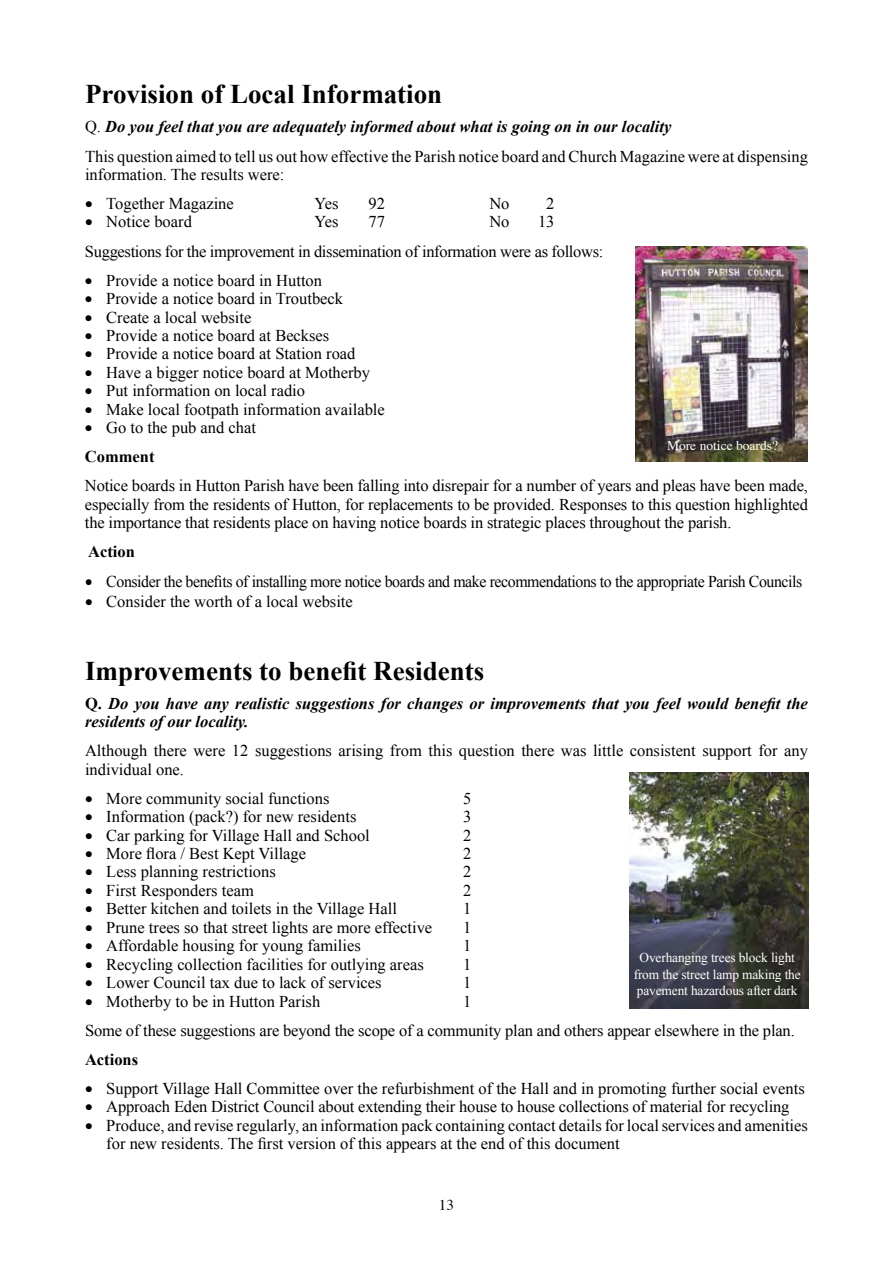
<style>
.page{position:relative;width:893px;height:1263px;background:#fff}
.page>*{position:absolute;margin:0;border:0;box-sizing:border-box;transform-origin:0 0}
.t1{font:700 27px "Times New Roman";color:#000}
.t2{font:16.5px/18.5px "Times New Roman";color:#000}
.t3{font:italic 700 16.5px/18.5px "Times New Roman";color:#000}
.t4{font:16.5px "Times New Roman";letter-spacing:-.025em;color:#000;scale:.96 1}
.t5{font:16.5px/29.1px "Times New Roman";letter-spacing:-.02em;color:#000}
.t6{font:700 16.5px "Times New Roman";color:#000}
.t7{font:15px "Times";color:#000}
.t8{font:13.5px/16.2px "Times New Roman";letter-spacing:-.01em;color:#fff;text-align:center}
.t9{font:13.5px "Times";color:#fff}
.s1{font-weight:700;font-style:italic}
.s2{font-weight:700}
.s3{font-style:normal}
</style>
<div class="page">
<img style="left:630px;top:773px;width:179px;height:236px">
<img style="left:636px;top:247px;width:172px;height:214px">
<h1 class="t1" style="left:85px;top:79px;width:359px">Provision of Local Information</h1>
<p class="t2" style="left:85px;top:112px;width:724px;line-height:29.1px">Q. <span class="s1">Do you feel that you are adequately informed about what is going on in our locality<br></span>This question aimed to tell us out how effective the Parish notice board and Church Magazine were at dispensing</p>
<p class="t2" style="left:85px;top:165px;width:201px">information. The results were:</p>
<p class="t2" style="left:85px;top:194px;width:150px">• Together Magazine</p>
<p class="t2" style="left:315px;top:194px;width:26px">Yes</p>
<p class="t2" style="left:369px;top:194px;width:18px">92</p>
<p class="t2" style="left:489px;top:194px;width:22px">No</p>
<p class="t2" style="left:546px;top:194px;width:10px">2</p>
<p class="t2" style="left:85px;top:212px;width:108px">• Notice board</p>
<p class="t2" style="left:314px;top:212px;width:26px">Yes</p>
<p class="t2" style="left:368px;top:212px;width:18px">77</p>
<p class="t2" style="left:489px;top:212px;width:22px">No</p>
<p class="t5" style="left:85px;top:207px;width:520px;text-indent:453px">13<br>Suggestions for the improvement in dissemination of information were as follows:</p>
<p class="t2" style="left:85px;top:271px;width:239px">• Provide a notice board in Hutton</p>
<p class="t2" style="left:85px;top:289px;width:260px">• Provide a notice board in Troutbeck</p>
<p class="t2" style="left:85px;top:308px;width:168px">• Create a local website</p>
<p class="t2" style="left:85px;top:326px;width:246px">• Provide a notice board at Beckses</p>
<p class="t2" style="left:85px;top:344px;width:272px">• Provide a notice board at Station road</p>
<p class="t2" style="left:85px;top:363px;width:287px">• Have a bigger notice board at Motherby</p>
<p class="t2" style="left:85px;top:381px;width:222px">• Put information on local radio</p>
<p class="t2" style="left:85px;top:400px;width:301px">• Make local footpath information available</p>
<p class="t2" style="left:85px;top:413px;width:173px;line-height:29.1px">• Go to the pub and chat<br><span class="s2">Comment</span></p>
<p class="t2" style="left:85px;top:476px;width:724px;text-align:justify">Notice boards in Hutton Parish have been falling into disrepair for a number of years and pleas have been made, especially from the residents of Hutton, for replacements to be provided. Responses to this question highlighted the importance that residents place on having notice boards in strategic places throughout the parish.</p>
<p class="t6" style="left:88px;top:542px;width:48px">Action</p>
<p class="t4" style="left:85px;top:571px;width:749px">• Consider the benefits of installing more notice boards and make recommendations to the appropriate Parish Councils</p>
<p class="t2" style="left:85px;top:592px;width:269px">• Consider the worth of a local website</p>
<p class="t9" style="left:667px;top:433px;width:112px">More notice boards?</p>
<h1 class="t1" style="left:85px;top:655px;width:401px">Improvements to benefit Residents</h1>
<p class="t3" style="left:85px;top:694px;width:724px"><span class="s3">Q.</span> Do you have any realistic suggestions for changes or improvements that you feel would benefit the residents of our locality.</p>
<p class="t2" style="left:85px;top:741px;width:724px">Although there were 12 suggestions arising from this question there was little consistent support for any individual one.</p>
<p class="t2" style="left:85px;top:789px;width:246px">• More community social functions</p>
<p class="t2" style="left:463px;top:789px;width:10px">5</p>
<p class="t2" style="left:85px;top:807px;width:273px">• Information (pack?) for new residents</p>
<p class="t2" style="left:463px;top:807px;width:10px">3</p>
<p class="t2" style="left:85px;top:825px;width:286px">• Car parking for Village Hall and School</p>
<p class="t2" style="left:463px;top:825px;width:10px">2</p>
<p class="t2" style="left:85px;top:844px;width:223px">• More flora / Best Kept Village</p>
<p class="t2" style="left:463px;top:844px;width:10px">2</p>
<p class="t2" style="left:85px;top:862px;width:192px">• Less planning restrictions</p>
<p class="t2" style="left:463px;top:862px;width:10px">2</p>
<p class="t2" style="left:85px;top:881px;width:170px">• First Responders team</p>
<p class="t2" style="left:463px;top:881px;width:10px">2</p>
<p class="t2" style="left:85px;top:899px;width:313px">• Better kitchen and toilets in the Village Hall</p>
<p class="t2" style="left:463px;top:899px;width:10px">1</p>
<p class="t2" style="left:85px;top:918px;width:349px">• Prune trees so that street lights are more effective</p>
<p class="t2" style="left:463px;top:918px;width:10px">1</p>
<p class="t2" style="left:85px;top:936px;width:277px">• Affordable housing for young families</p>
<p class="t2" style="left:463px;top:936px;width:10px">1</p>
<p class="t2" style="left:85px;top:955px;width:340px">• Recycling collection facilities for outlying areas</p>
<p class="t2" style="left:463px;top:955px;width:10px">1</p>
<p class="t2" style="left:85px;top:973px;width:298px">• Lower Council tax due to lack of services</p>
<p class="t2" style="left:463px;top:973px;width:10px">1</p>
<p class="t2" style="left:85px;top:991px;width:237px">• Motherby to be in Hutton Parish</p>
<p class="t8" style="left:634px;top:949px;width:169px">Overhanging trees block light from the street lamp making the pavement hazardous after dark</p>
<p class="t2" style="left:85px;top:986px;width:711px;line-height:29.1px;text-indent:378px">1<br>Some of these suggestions are beyond the scope of a community plan and others appear elsewhere in the plan.</p>
<p class="t6" style="left:85px;top:1050px;width:55px">Actions</p>
<p class="t2" style="left:85px;top:1079px;width:721px">• Support Village Hall Committee over the refurbishment of the Hall and in promoting further social events</p>
<p class="t2" style="left:85px;top:1097px;width:706px">• Approach Eden District Council about extending their house to house collections of material for recycling</p>
<p class="t2" style="left:106px;top:1116px;width:703px;text-indent:-21px">• Produce, and revise regularly, an information pack containing contact details for local services and amenities for new residents. The first version of this appears at the end of this document</p>
<p class="t7" style="left:439px;top:1191px;width:16px">13</p>
</div>
